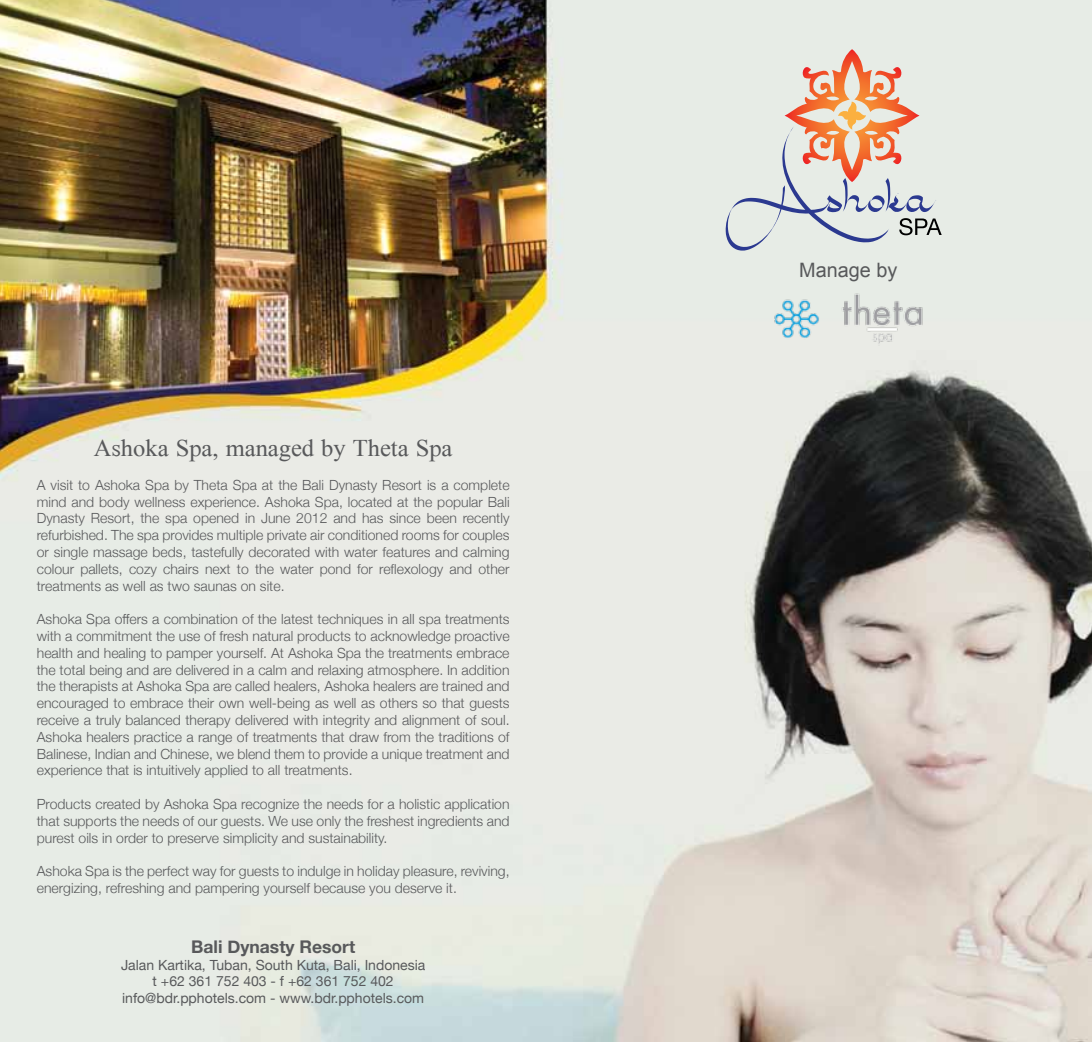
<style>
.page{position:relative;width:1092px;height:1042px;background:#fff}
.page>*{position:absolute;margin:0;border:0;box-sizing:border-box;transform-origin:0 0}
.t1{font:24.5px "Doulos SIL";color:#58595b}
.t2{font:19.78px "Arial";color:#58595b}
.t3{font:700 17.5px "Helvetica Neue";color:#58595b}
.t4{font:300 14px/16.8px "Helvetica Neue";color:#58595b;text-align:justify}
.t5{font:14px/16.8px "Helvetica Neue";color:#58595b;text-align:center}
</style>
<div class="page">
<img style="left:0;top:0;width:1091px;height:1042px">
<svg style="left:725px;top:49px;width:216px;height:202px;background:#dfd2c9"></svg>
<img style="left:762px;top:272px;width:171px;height:85px">
<h1 class="t1" style="left:94px;top:433px;width:360px">Ashoka Spa, managed by Theta Spa</h1>
<p class="t4" style="left:37px;top:475px;width:474px">A visit to Ashoka Spa by Theta Spa at the Bali Dynasty Resort is a complete mind and body wellness experience. Ashoka Spa, located at the popular Bali Dynasty Resort, the spa opened in June 2012 and has since been recently refurbished. The spa provides multiple private air conditioned rooms for couples or single massage beds, tastefully decorated with water features and calming colour pallets, cozy chairs next to the water pond for reflexology and other treatments as well as two saunas on site.</p>
<p class="t4" style="left:37px;top:610px;width:474px">Ashoka Spa offers a combination of the latest techniques in all spa treatments with a commitment the use of fresh natural products to acknowledge proactive health and healing to pamper yourself. At Ashoka Spa the treatments embrace the total being and are delivered in a calm and relaxing atmosphere. In addition the therapists at Ashoka Spa are called healers, Ashoka healers are trained and encouraged to embrace their own well-being as well as others so that guests receive a truly balanced therapy delivered with integrity and alignment of soul.<br>Ashoka healers practice a range of treatments that draw from the traditions of Balinese, Indian and Chinese, we blend them to provide a unique treatment and experience that is intuitively applied to all treatments.</p>
<p class="t4" style="left:37px;top:794px;width:474px">Products created by Ashoka Spa recognize the needs for a holistic application that supports the needs of our guests. We use only the freshest ingredients and purest oils in order to preserve simplicity and sustainability.</p>
<p class="t4" style="left:37px;top:862px;width:474px">Ashoka Spa is the perfect way for guests to indulge in holiday pleasure, reviving, energizing, refreshing and pampering yourself because you deserve it.</p>
<p class="t3" style="left:191px;top:932px;width:165px">Bali Dynasty Resort</p>
<p class="t5" style="left:121px;top:957px;width:306px">Jalan Kartika, Tuban, South Kuta, Bali, Indonesia t +62 361 752 403 - f +62 361 752 402 info@bdr.pphotels.com - www.bdr.pphotels.com</p>
<h2 class="t2" style="left:799px;top:257px;width:100px">Manage by</h2>
</div>
